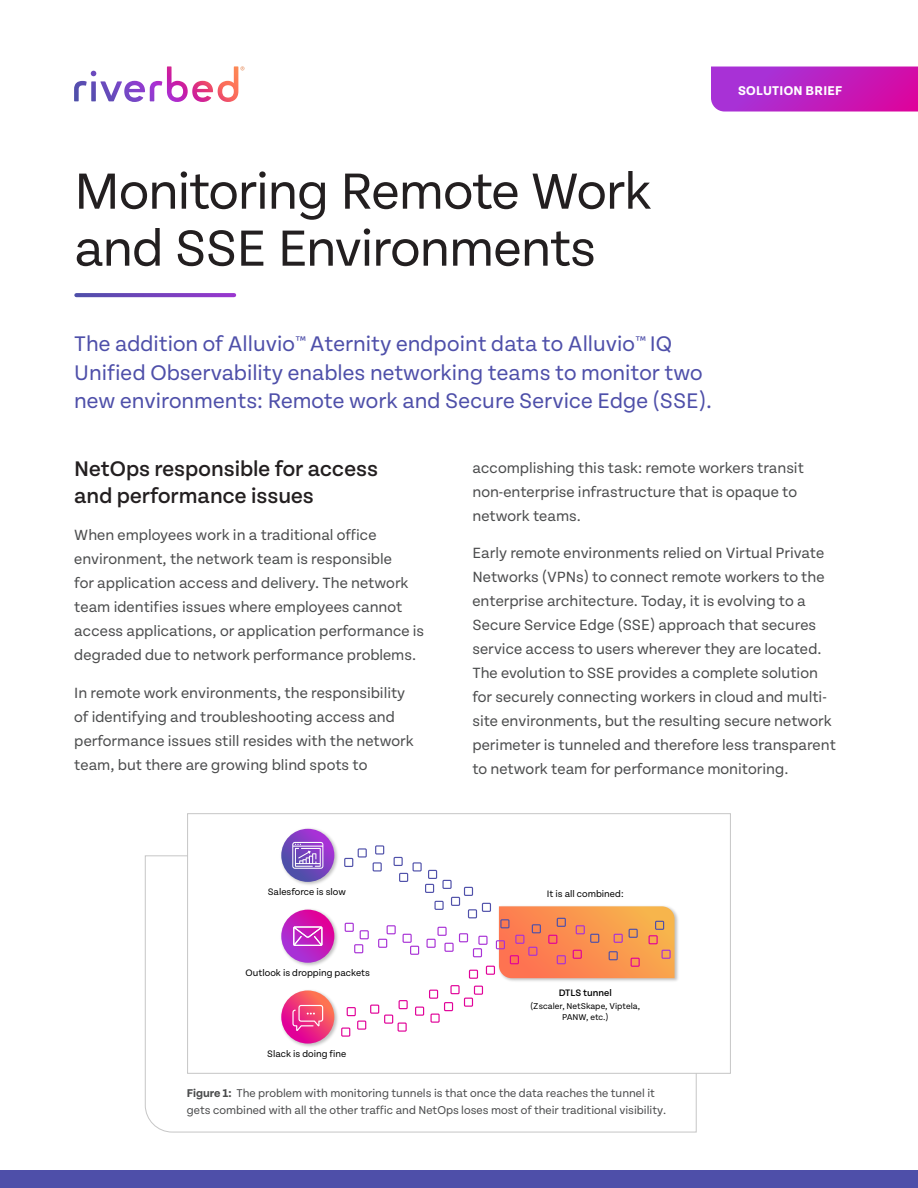
<style>
.page{position:relative;width:918px;height:1188px;background:#fff}
.page>*{position:absolute;margin:0;border:0;box-sizing:border-box;transform-origin:0 0}
.t1{font:54px/57px "Tenon";letter-spacing:-.02em;color:#231f20}
.INTRO_Span_Columns{font:22.5px/28.5px "Tenon";color:#4e4fa9}
.H2_Single_Column{font:500 22.5px/27px "Tenon";color:#231f20}
.Body{font:15.75px/24px "Tenon";color:#4b4c4d}
.t2{font:700 13.5px "Tenon";letter-spacing:.02em;color:#fff}
.t3{font:12px/16.5px "Tenon";color:#4b4c4d}
.t4{font:10.05px "Tenon";color:#000}
.t5{font:500 10.05px "Tenon";color:#000}
.t6{font:9px/10.8px "Tenon";color:#000;text-align:center}
.s1{font-weight:700}
</style>
<div class="page">
<svg style="left:145px;top:855px;width:552px;height:278px"></svg>
<div style="left:188px;top:814px;width:542px;height:259px;background:#fff"></div>
<img style="left:496px;top:907px;width:182px;height:74px">
<svg style="left:499px;top:906px;width:176px;height:72px;background:#f99251"></svg>
<img style="left:281px;top:828px;width:57px;height:57px">
<svg style="left:281px;top:829px;width:53px;height:53px"></svg>
<svg style="left:292px;top:842px;width:31px;height:27px"></svg>
<img style="left:281px;top:909px;width:57px;height:57px">
<svg style="left:281px;top:910px;width:53px;height:53px;background:#c31fba"></svg>
<svg style="left:293px;top:926px;width:29px;height:20px"></svg>
<img style="left:281px;top:990px;width:57px;height:57px">
<svg style="left:281px;top:990px;width:53px;height:54px"></svg>
<svg style="left:292px;top:1005px;width:31px;height:26px"></svg>
<div style="left:344px;top:858px;width:9px;height:9px;border:1px solid #4e4fa9"></div>
<div style="left:358px;top:848px;width:9px;height:10px;border:1px solid #4e4fa9"></div>
<div style="left:375px;top:845px;width:9px;height:10px;border:1px solid #4e4fa9"></div>
<div style="left:394px;top:857px;width:9px;height:9px;border:1px solid #4e4fa9"></div>
<div style="left:373px;top:862px;width:9px;height:10px;border:1px solid #4e4fa9"></div>
<div style="left:399px;top:873px;width:9px;height:9px;border:1px solid #4e4fa9"></div>
<div style="left:413px;top:862px;width:9px;height:10px;border:1px solid #4e4fa9"></div>
<div style="left:428px;top:870px;width:9px;height:9px;border:1px solid #4e4fa9"></div>
<div style="left:425px;top:884px;width:9px;height:9px;border:1px solid #4e4fa9"></div>
<div style="left:442px;top:880px;width:10px;height:9px;border:1px solid #4e4fa9"></div>
<div style="left:451px;top:897px;width:9px;height:9px;border:1px solid #4e4fa9"></div>
<div style="left:434px;top:901px;width:10px;height:9px;border:1px solid #4e4fa9"></div>
<div style="left:464px;top:887px;width:9px;height:9px;border:1px solid #4e4fa9"></div>
<div style="left:468px;top:909px;width:9px;height:9px;border:1px solid #4e4fa9"></div>
<div style="left:482px;top:903px;width:9px;height:9px;border:1px solid #4e4fa9"></div>
<div style="left:500px;top:919px;width:10px;height:9px;border:1px solid #4e4fa9"></div>
<div style="left:532px;top:924px;width:9px;height:9px;border:1px solid #4e4fa9"></div>
<div style="left:557px;top:918px;width:9px;height:9px;border:1px solid #4e4fa9"></div>
<div style="left:590px;top:934px;width:9px;height:9px;border:1px solid #4e4fa9"></div>
<div style="left:609px;top:951px;width:9px;height:9px;border:1px solid #4e4fa9"></div>
<div style="left:629px;top:929px;width:9px;height:9px;border:1px solid #4e4fa9"></div>
<div style="left:655px;top:921px;width:9px;height:9px;border:1px solid #4e4fa9"></div>
<div style="left:341px;top:1028px;width:9px;height:9px;border:1px solid #e10098"></div>
<div style="left:347px;top:1007px;width:9px;height:9px;border:1px solid #e10098"></div>
<div style="left:357px;top:1021px;width:9px;height:9px;border:1px solid #e10098"></div>
<div style="left:370px;top:1005px;width:9px;height:9px;border:1px solid #e10098"></div>
<div style="left:384px;top:1015px;width:9px;height:9px;border:1px solid #e10098"></div>
<div style="left:398px;top:1022px;width:9px;height:10px;border:1px solid #e10098"></div>
<div style="left:399px;top:1000px;width:9px;height:9px;border:1px solid #e10098"></div>
<div style="left:415px;top:1007px;width:9px;height:9px;border:1px solid #e10098"></div>
<div style="left:429px;top:990px;width:9px;height:9px;border:1px solid #e10098"></div>
<div style="left:430px;top:1014px;width:10px;height:9px;border:1px solid #e10098"></div>
<div style="left:444px;top:1002px;width:9px;height:9px;border:1px solid #e10098"></div>
<div style="left:464px;top:998px;width:9px;height:9px;border:1px solid #e10098"></div>
<div style="left:474px;top:986px;width:9px;height:9px;border:1px solid #e10098"></div>
<div style="left:469px;top:970px;width:9px;height:9px;border:1px solid #e10098"></div>
<div style="left:486px;top:966px;width:9px;height:9px;border:1px solid #e10098"></div>
<div style="left:510px;top:955px;width:9px;height:9px;border:1px solid #e10098"></div>
<div style="left:573px;top:950px;width:9px;height:9px;border:1px solid #e10098"></div>
<div style="left:631px;top:958px;width:9px;height:9px;border:1px solid #e10098"></div>
<div style="left:649px;top:935px;width:9px;height:9px;border:1px solid #e10098"></div>
<div style="left:548px;top:935px;width:9px;height:9px;border:1px solid #e10098"></div>
<div style="left:345px;top:923px;width:9px;height:9px;border:1px solid #a831d6"></div>
<div style="left:360px;top:930px;width:9px;height:9px;border:1px solid #a831d6"></div>
<div style="left:387px;top:925px;width:9px;height:9px;border:1px solid #a831d6"></div>
<div style="left:403px;top:934px;width:9px;height:9px;border:1px solid #a831d6"></div>
<div style="left:410px;top:946px;width:9px;height:9px;border:1px solid #a831d6"></div>
<div style="left:426px;top:939px;width:10px;height:9px;border:1px solid #a831d6"></div>
<div style="left:437px;top:927px;width:10px;height:9px;border:1px solid #a831d6"></div>
<div style="left:444px;top:943px;width:10px;height:9px;border:1px solid #a831d6"></div>
<div style="left:473px;top:948px;width:9px;height:9px;border:1px solid #a831d6"></div>
<div style="left:459px;top:933px;width:9px;height:9px;border:1px solid #a831d6"></div>
<div style="left:478px;top:936px;width:10px;height:9px;border:1px solid #a831d6"></div>
<div style="left:496px;top:940px;width:9px;height:9px;border:1px solid #a831d6"></div>
<div style="left:515px;top:935px;width:9px;height:9px;border:1px solid #a831d6"></div>
<div style="left:528px;top:947px;width:9px;height:9px;border:1px solid #a831d6"></div>
<div style="left:557px;top:955px;width:9px;height:9px;border:1px solid #a831d6"></div>
<div style="left:576px;top:925px;width:9px;height:9px;border:1px solid #a831d6"></div>
<div style="left:614px;top:934px;width:9px;height:9px;border:1px solid #a831d6"></div>
<div style="left:662px;top:950px;width:9px;height:9px;border:1px solid #a831d6"></div>
<div style="left:378px;top:939px;width:9px;height:9px;border:1px solid #a831d6"></div>
<div style="left:354px;top:944px;width:9px;height:9px;border:1px solid #a831d6"></div>
<div style="left:450px;top:985px;width:10px;height:9px;border:1px solid #e10098"></div>
<div style="left:187px;top:813px;width:544px;height:261px;border:1px solid #c6c6c6"></div>
<svg style="left:711px;top:67px;width:207px;height:45px;background:#bc23c1"></svg>
<div style="left:0;top:1170px;width:918px;height:18px;background:#4e4fa9"></div>
<svg style="left:74px;top:66px;width:170px;height:36px"></svg>
<svg style="left:76px;top:293px;width:158px;height:4px"></svg>
<p class="t2" style="left:738px;top:83px;width:106px">SOLUTION BRIEF</p>
<h1 class="t1" style="left:74px;top:164px;width:579px">Monitoring Remote Work and SSE Environments</h1>
<p class="INTRO_Span_Columns" style="left:74px;top:330px;width:639px">The addition of Alluvio™ Aternity endpoint data to Alluvio™ IQ<br>Unified Observability enables networking teams to monitor two new environments: Remote work and Secure Service Edge (SSE).</p>
<p class="H2_Single_Column" style="left:74px;top:455px;width:305px">NetOps responsible for access and performance issues</p>
<p class="Body" style="left:74px;top:523px;width:352px">When employees work in a traditional office environment, the network team is responsible<br>for application access and delivery. The network team identifies issues where employees cannot access applications, or application performance is degraded due to network performance problems.</p>
<p class="Body" style="left:74px;top:681px;width:341px">In remote work environments, the responsibility of identifying and troubleshooting access and performance issues still resides with the network team, but there are growing blind spots to</p>
<p class="t4" style="left:268px;top:887px;width:80px">Salesforce is slow</p>
<p class="t4" style="left:246px;top:968px;width:126px">Outlook is dropping packets</p>
<p class="Body" style="left:472px;top:456px;width:333px">accomplishing this task: remote workers transit non-enterprise infrastructure that is opaque to network teams.</p>
<p class="Body" style="left:472px;top:541px;width:365px">Early remote environments relied on Virtual Private Networks (VPNs) to connect remote workers to the enterprise architecture. Today, it is evolving to a Secure Service Edge (SSE) approach that secures service access to users wherever they are located.<br>The evolution to SSE provides a complete solution for securely connecting workers in cloud and multi&shy;site environments, but the resulting secure network perimeter is tunneled and therefore less transparent to network team for performance monitoring.</p>
<p class="t4" style="left:547px;top:888px;width:78px">It is all combined:</p>
<p class="t5" style="left:559px;top:988px;width:55px">DTLS tunnel</p>
<p class="t6" style="left:530px;top:1001px;width:111px">(Zscaler, NetSkape, Viptela,<br>PANW, etc.)</p>
<p class="t4" style="left:267px;top:1049px;width:81px">Slack is doing fine</p>
<p class="t3" style="left:187px;top:1085px;width:481px"><span class="s1">Figure 1:</span> The problem with monitoring tunnels is that once the data reaches the tunnel it gets combined with all the other traffic and NetOps loses most of their traditional visibility.</p>
</div>
